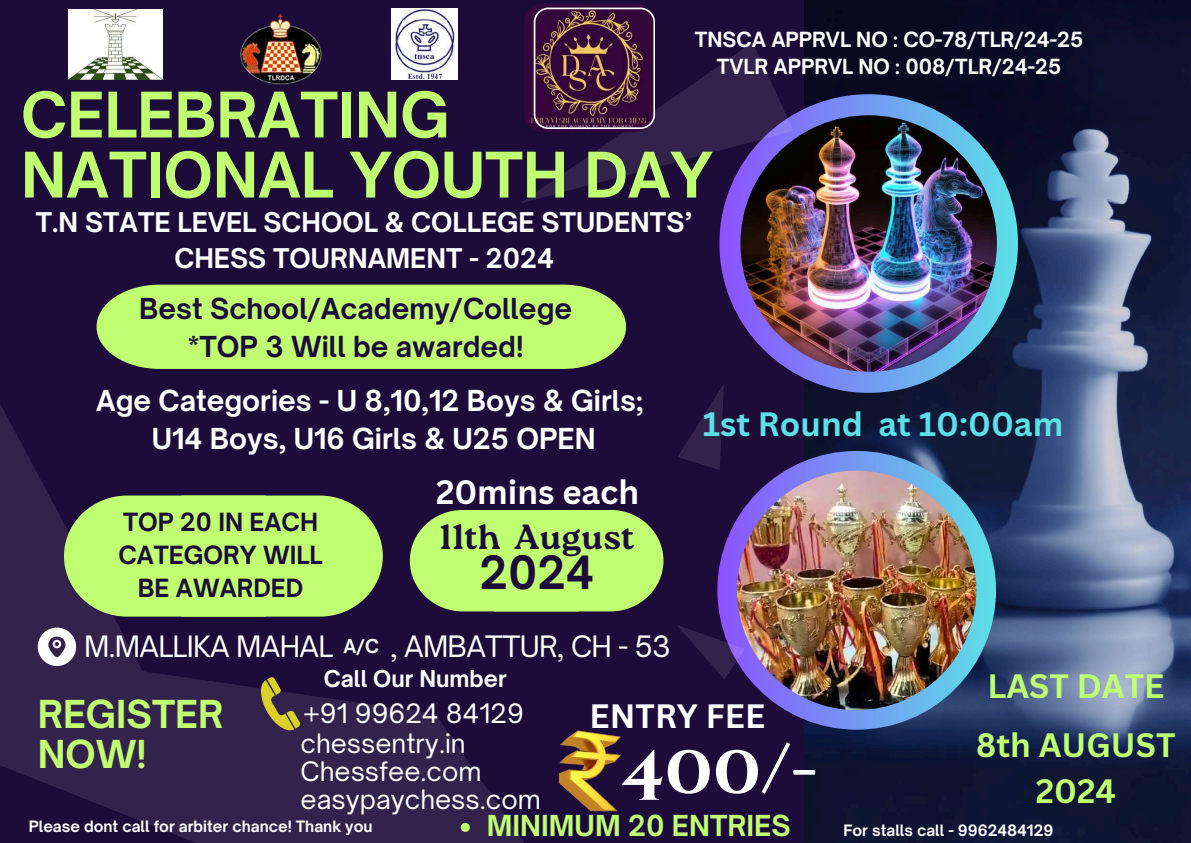
<style>
.page{position:relative;width:1191px;height:843px;background:#fff}
.page>*{position:absolute;margin:0;border:0;box-sizing:border-box;transform-origin:0 0}
.t1{font:700 70px "Cinzel Decorative";color:#fff}
.t2{font:700 60px/60px "Open Sauce One";color:#c1ff72}
.t3{font:700 43.8px "Open Sauce One";color:#1d0c39}
.t4{font:700 36.8px/39.8px "Open Sauce One";color:#c1ff72}
.t5{font:700 34.9px "Roca One";color:#1d0c39}
.t6{font:700 32.9px/59px "Canva Sans";color:#c1ff72;text-align:center}
.t7{font:700 32.9px "Canva Sans";color:#fff}
.t8{font:700 32.9px "Canva Sans";color:#5ce1e6}
.t9{font:28.2px "Open Sauce One";letter-spacing:-.025em;color:#fff}
.t10{font:700 27.6px/38.2px "Open Sauce One";color:#fff;text-align:center}
.t11{font:700 27.6px/38.2px "Open Sauce One";color:#1d0c39;text-align:center}
.t12{font:700 27.6px "Open Sauce One";color:#c1ff72}
.t13{font:700 26px/36px "Open Sauce One";color:#fff;text-align:center}
.t14{font:25.6px/27.8px "Open Sauce One";color:#fff}
.t15{font:700 24px/33px "Open Sauce One";color:#1d0c39;text-align:center}
.t16{font:700 22.1px "Open Sauce One";color:#fff}
.t17{font:700 20px/27.8px "Open Sauce One";color:#fff;text-align:center}
.t18{font:700 18.3px "Open Sauce One";color:#fff}
.t19{font:700 15px "Open Sauce One";color:#fff}
</style>
<div class="page">
<div style="left:0;top:0;width:1190px;height:842px;background:#1d0c39"></div>
<svg style="left:0;top:404px;width:50px;height:94px;fill:#2f2049"></svg>
<svg style="left:435px;top:554px;width:286px;height:288px"></svg>
<svg style="left:0;top:498px;width:435px;height:344px;fill:#33234c"></svg>
<svg style="left:64px;top:495px;width:319px;height:121px;background:#b3ea6d"></svg>
<img style="left:804px;top:0;width:386px;height:842px">
<svg style="left:410px;top:510px;width:253px;height:101px;background:#b2e96d"></svg>
<svg style="left:38px;top:627px;width:38px;height:38px"></svg>
<svg style="left:259px;top:676px;width:41px;height:56px"></svg>
<svg style="left:719px;top:94px;width:298px;height:299px;background:#6f99eb"></svg>
<img style="left:740px;top:115px;width:256px;height:256px;border-radius:50%">
<svg style="left:717px;top:451px;width:278px;height:278px;background:#7298ed"></svg>
<img style="left:737px;top:470px;width:239px;height:239px;border-radius:50%">
<svg style="left:522px;top:42px;width:271px;height:161px"></svg>
<svg style="left:676px;top:624px;width:69px;height:55px"></svg>
<svg style="left:678px;top:384px;width:46px;height:86px"></svg>
<img style="left:527px;top:716px;width:136px;height:102px">
<img style="left:391px;top:8px;width:66px;height:72px">
<img style="left:69px;top:9px;width:94px;height:70px">
<img style="left:240px;top:14px;width:82px;height:70px">
<svg style="left:96px;top:284px;width:530px;height:85px;background:#b7f06e"></svg>
<img style="left:524px;top:4px;width:128px;height:128px;border-radius:18px">
<img style="left:533px;top:8px;width:121px;height:120px">
<svg style="left:461px;top:822px;width:9px;height:9px"></svg>
<h3 class="t17" style="left:694px;top:25px;width:390px">TNSCA APPRVL NO : CO-78/TLR/24-25<br>TVLR APPRVL NO : 008/TLR/24-25</h3>
<h2 class="t2" style="left:21px;top:84px;width:693px">CELEBRATING<br>NATIONAL YOUTH DAY</h2>
<h3 class="t13" style="left:36px;top:204px;width:658px">T.N STATE LEVEL SCHOOL &amp; COLLEGE STUDENTS’<br>CHESS TOURNAMENT - 2024</h3>
<h3 class="t11" style="left:139px;top:289px;width:434px">Best School/Academy/College *TOP 3 Will be awarded!</h3>
<h3 class="t10" style="left:96px;top:381px;width:549px">Age Categories - U 8,10,12 Boys &amp; Girls;<br>U14 Boys, U16 Girls &amp; U25 OPEN</h3>
<h3 class="t15" style="left:118px;top:504px;width:206px">TOP 20 IN EACH<br>CATEGORY WILL<br>BE AWARDED</h3>
<h3 class="t7" style="left:436px;top:468px;width:205px">20mins each</h3>
<h3 class="t5" style="left:439px;top:516px;width:197px">11th August</h3>
<h3 class="t3" style="left:479px;top:545px;width:116px">2024</h3>
<h3 class="t9" style="left:84px;top:628px;width:250px">M.MALLIKA MAHAL</h3>
<h3 class="t9" style="left:390px;top:628px;width:282px">, AMBATTUR, CH - 53</h3>
<p class="t18" style="left:343px;top:634px;width:37px">A/C</p>
<h3 class="t8" style="left:702px;top:401px;width:362px">1st Round at 10:00am</h3>
<h3 class="t16" style="left:324px;top:665px;width:184px">Call Our Number</h3>
<h3 class="t14" style="left:303px;top:699px;width:222px">+91 99624 84129</h3>
<h3 class="t4" style="left:38px;top:693px;width:187px">REGISTER<br>NOW!</h3>
<h3 class="t7" style="left:589px;top:692px;width:177px">ENTRY FEE</h3>
<h3 class="t14" style="left:300px;top:729px;width:242px">chessentry.in<br>Chessfee.com easypaychess.com</h3>
<h1 class="t1" style="left:621px;top:724px;width:198px">400/-</h1>
<h3 class="t12" style="left:487px;top:808px;width:305px">MINIMUM 20 ENTRIES</h3>
<p class="t19" style="left:29px;top:816px;width:345px">Please dont call for arbiter chance! Thank you</p>
<h3 class="t6" style="left:976px;top:655px;width:201px">LAST DATE<br>8th AUGUST</h3>
<h3 class="t6" style="left:1035px;top:760px;width:82px">2024</h3>
<p class="t19" style="left:843px;top:820px;width:211px">For stalls call - 9962484129</p>
</div>
